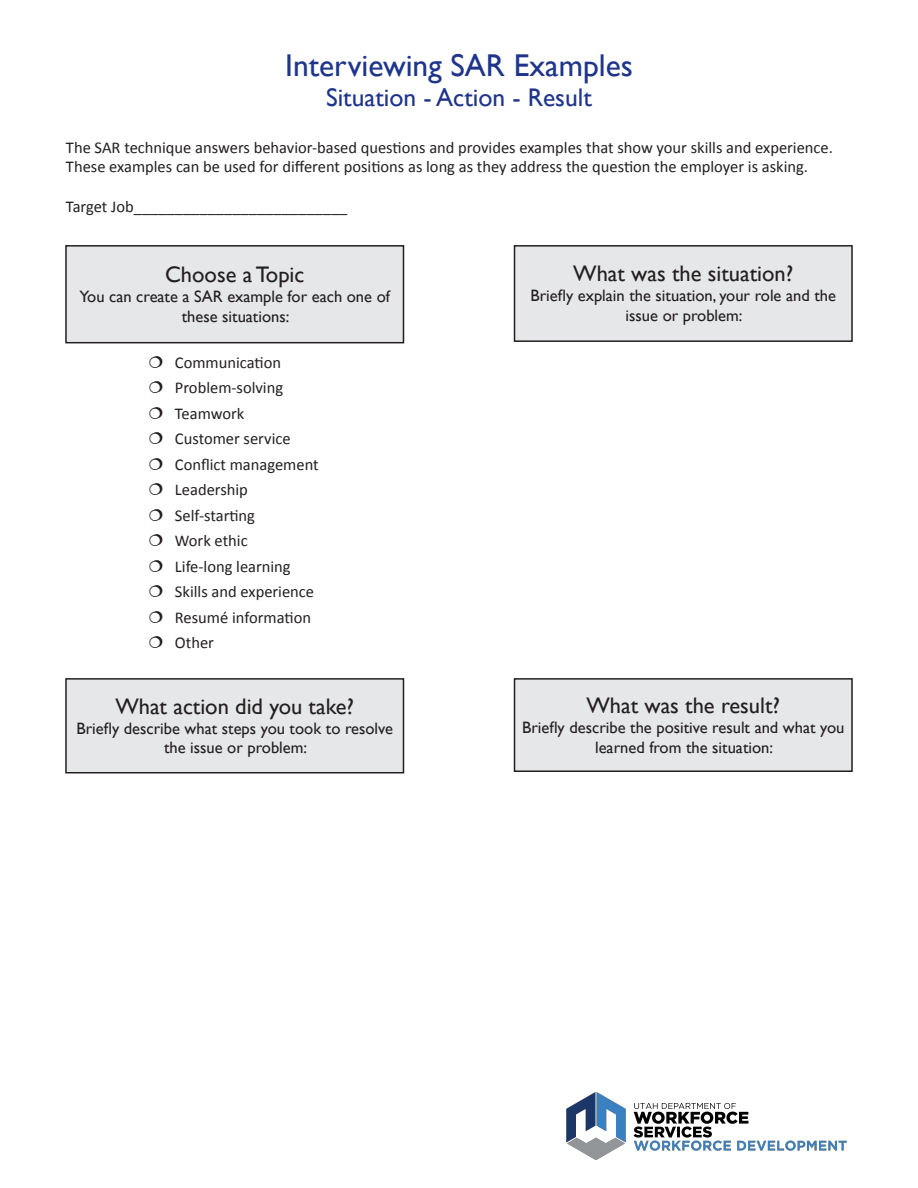
<style>
.page{position:relative;width:918px;height:1188px;background:#fff}
.page>*{position:absolute;margin:0;border:0;box-sizing:border-box;transform-origin:0 0}
.t1{font:31.5px "Gill Sans";color:#1e358b}
.t2{font:25.5px "Gill Sans";color:#1e358b}
.t3{font:22.5px "Gill Sans";color:#231f20}
.t4{font:16.5px/19.8px "Calibri";color:#231f20}
.t5{font:16.5px/19.8px "Gill Sans";color:#231f20;text-align:center}
</style>
<div class="page">
<div style="left:66px;top:246px;width:337px;height:97px;background:#e6e7e9"></div>
<div style="left:65px;top:245px;width:339px;height:98px;border:2px solid #231f20"></div>
<div style="left:66px;top:679px;width:337px;height:94px;background:#e6e7e9"></div>
<div style="left:65px;top:678px;width:339px;height:95px;border:2px solid #231f20"></div>
<div style="left:515px;top:246px;width:337px;height:95px;background:#e6e7e9"></div>
<div style="left:514px;top:245px;width:339px;height:97px;border:2px solid #231f20"></div>
<div style="left:515px;top:679px;width:337px;height:92px;background:#e6e7e9"></div>
<div style="left:514px;top:678px;width:339px;height:94px;border:2px solid #231f20"></div>
<img style="left:566px;top:1092px;width:281px;height:68px">
<p class="t1" style="left:285px;top:47px;width:349px">Interviewing SAR Examples</p>
<p class="t2" style="left:326px;top:83px;width:267px">Situation - Action - Result</p>
<p class="t4" style="left:66px;top:136px;width:769px">The SAR technique answers behavior-based questions and provides examples that show your skills and experience.<br>These examples can be used for different positions as long as they address the question the employer is asking.</p>
<p class="t4" style="left:66px;top:196px;width:283px">Target Job__________________________</p>
<p class="t3" style="left:165px;top:261px;width:141px">Choose a Topic</p>
<p class="t5" style="left:80px;top:286px;width:312px">You can create a SAR example for each one of these situations:</p>
<p class="t4" style="left:175px;top:351px;width:108px">Communication</p>
<p class="t4" style="left:175px;top:377px;width:110px">Problem-solving</p>
<p class="t4" style="left:175px;top:402px;width:71px">Teamwork</p>
<p class="t4" style="left:175px;top:428px;width:117px">Customer service</p>
<p class="t4" style="left:175px;top:453px;width:145px">Conflict management</p>
<p class="t4" style="left:175px;top:479px;width:74px">Leadership</p>
<p class="t4" style="left:175px;top:504px;width:82px">Self-starting</p>
<p class="t4" style="left:175px;top:530px;width:74px">Work ethic</p>
<p class="t4" style="left:175px;top:555px;width:117px">Life-long learning</p>
<p class="t4" style="left:175px;top:581px;width:141px">Skills and experience</p>
<p class="t4" style="left:175px;top:606px;width:138px">Resumé information</p>
<p class="t4" style="left:175px;top:632px;width:41px">Other</p>
<p class="t3" style="left:115px;top:693px;width:240px">What action did you take?</p>
<p class="t5" style="left:76px;top:718px;width:318px">Briefly describe what steps you took to resolve the issue or problem:</p>
<p class="t3" style="left:573px;top:261px;width:222px">What was the situation?</p>
<p class="t5" style="left:530px;top:286px;width:307px">Briefly explain the situation, your role and the issue or problem:</p>
<p class="t3" style="left:586px;top:692px;width:195px">What was the result?</p>
<p class="t5" style="left:522px;top:717px;width:324px">Briefly describe the positive result and what you learned from the situation:</p>
</div>
